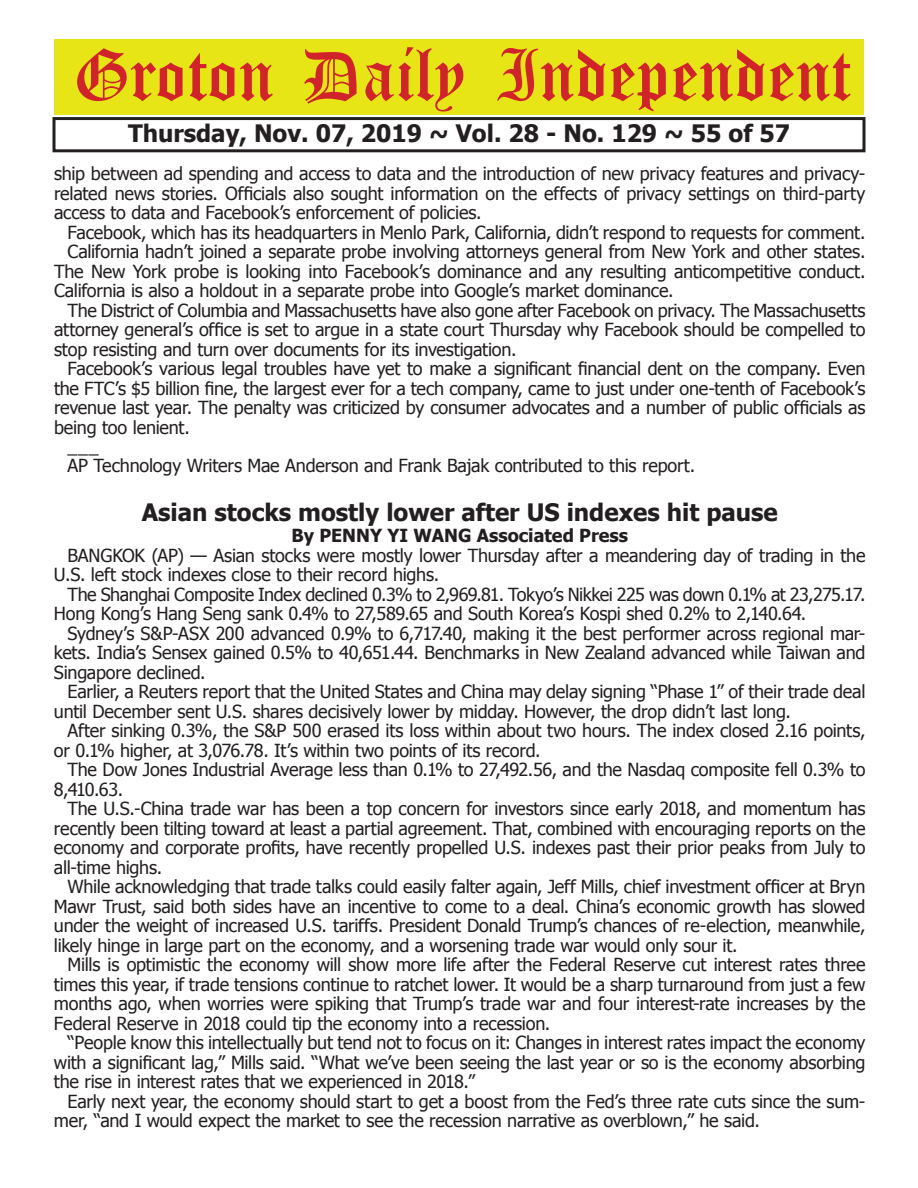
<style>
.page{position:relative;width:918px;height:1188px;background:#fff}
.page>*{position:absolute;margin:0;border:0;box-sizing:border-box;transform-origin:0 0}
.t1{font:54px "Old English Five";color:#d1232a}
.t2{font:700 24px "Tahoma";color:#231f20}
.t3{font:18px/19.5px "Tahoma";letter-spacing:-.015em;color:#231f20;text-align:justify}
.t4{font:700 18px "Tahoma";color:#231f20}
</style>
<div class="page">
<div style="left:52px;top:117px;width:814px;height:35px;border:3px solid #231f20"></div>
<div style="left:54px;top:40px;width:810px;height:75px;background:#e7e515"></div>
<h1 class="t1" style="left:73px;top:50px;width:779px">Groton Daily Independent</h1>
<h2 class="t2" style="left:128px;top:116px;width:664px">Thursday, Nov. 07, 2019 ~ Vol. 28 - No. 129 ~ 55 of 57</h2>
<p class="t3" style="left:54px;top:163px;width:813px">ship between ad spending and access to data and the introduction of new privacy features and privacy&shy;related news stories. Officials also sought information on the effects of privacy settings on third-party access to data and Facebook’s enforcement of policies.</p>
<p class="t3" style="left:68px;top:221px;width:799px">Facebook, which has its headquarters in Menlo Park, California, didn’t respond to requests for comment.</p>
<p class="t3" style="left:68px;top:241px;width:799px">California hadn’t joined a separate probe involving attorneys general from New York and other states.</p>
<p class="t3" style="left:54px;top:260px;width:813px">The New York probe is looking into Facebook’s dominance and any resulting anticompetitive conduct.</p>
<p class="t3" style="left:54px;top:280px;width:621px">California is also a holdout in a separate probe into Google’s market dominance.</p>
<p class="t3" style="left:68px;top:299px;width:799px">The District of Columbia and Massachusetts have also gone after Facebook on privacy. The Massachusetts</p>
<p class="t3" style="left:54px;top:319px;width:813px">attorney general’s office is set to argue in a state court Thursday why Facebook should be compelled to</p>
<p class="t3" style="left:54px;top:338px;width:464px">stop resisting and turn over documents for its investigation.</p>
<p class="t3" style="left:68px;top:358px;width:799px">Facebook’s various legal troubles have yet to make a significant financial dent on the company. Even</p>
<p class="t3" style="left:54px;top:377px;width:813px">the FTC’s $5 billion fine, the largest ever for a tech company, came to just under one-tenth of Facebook’s</p>
<p class="t3" style="left:54px;top:397px;width:813px">revenue last year. The penalty was criticized by consumer advocates and a number of public officials as</p>
<p class="t3" style="left:54px;top:416px;width:137px">being too lenient.</p>
<p class="t3" style="left:68px;top:436px;width:33px">___</p>
<p class="t3" style="left:68px;top:455px;width:629px">AP Technology Writers Mae Anderson and Frank Bajak contributed to this report.</p>
<h2 class="t2" style="left:142px;top:495px;width:638px">Asian stocks mostly lower after US indexes hit pause</h2>
<p class="t4" style="left:291px;top:523px;width:338px">By PENNY YI WANG Associated Press</p>
<p class="t3" style="left:54px;top:545px;width:813px;text-indent:14px">BANGKOK (AP) — Asian stocks were mostly lower Thursday after a meandering day of trading in the<br>U.S. left stock indexes close to their record highs.</p>
<p class="t3" style="left:54px;top:584px;width:813px;text-indent:14px">The Shanghai Composite Index declined 0.3% to 2,969.81. Tokyo’s Nikkei 225 was down 0.1% at 23,275.17.<br>Hong Kong’s Hang Seng sank 0.4% to 27,589.65 and South Korea’s Kospi shed 0.2% to 2,140.64.</p>
<p class="t3" style="left:54px;top:623px;width:813px;text-indent:13px">Sydney’s S&amp;P-ASX 200 advanced 0.9% to 6,717.40, making it the best performer across regional mar&shy;kets. India’s Sensex gained 0.5% to 40,651.44. Benchmarks in New Zealand advanced while Taiwan and Singapore declined.</p>
<p class="t3" style="left:54px;top:681px;width:813px;text-indent:14px">Earlier, a Reuters report that the United States and China may delay signing “Phase 1” of their trade deal until December sent U.S. shares decisively lower by midday. However, the drop didn’t last long.</p>
<p class="t3" style="left:54px;top:720px;width:813px;text-indent:14px">After sinking 0.3%, the S&amp;P 500 erased its loss within about two hours. The index closed 2.16 points, or 0.1% higher, at 3,076.78. It’s within two points of its record.</p>
<p class="t3" style="left:54px;top:759px;width:813px;text-indent:14px">The Dow Jones Industrial Average less than 0.1% to 27,492.56, and the Nasdaq composite fell 0.3% to<br>8,410.63.</p>
<p class="t3" style="left:54px;top:798px;width:813px;text-indent:14px">The U.S.-China trade war has been a top concern for investors since early 2018, and momentum has recently been tilting toward at least a partial agreement. That, combined with encouraging reports on the economy and corporate profits, have recently propelled U.S. indexes past their prior peaks from July to all-time highs.</p>
<p class="t3" style="left:54px;top:876px;width:813px;text-indent:14px">While acknowledging that trade talks could easily falter again, Jeff Mills, chief investment officer at Bryn Mawr Trust, said both sides have an incentive to come to a deal. China’s economic growth has slowed under the weight of increased U.S. tariffs. President Donald Trump’s chances of re-election, meanwhile, likely hinge in large part on the economy, and a worsening trade war would only sour it.</p>
<p class="t3" style="left:54px;top:954px;width:813px;text-indent:14px">Mills is optimistic the economy will show more life after the Federal Reserve cut interest rates three times this year, if trade tensions continue to ratchet lower. It would be a sharp turnaround from just a few months ago, when worries were spiking that Trump’s trade war and four interest-rate increases by the Federal Reserve in 2018 could tip the economy into a recession.</p>
<p class="t3" style="left:54px;top:1032px;width:813px;text-indent:14px">“People know this intellectually but tend not to focus on it: Changes in interest rates impact the economy with a significant lag,” Mills said. “What we’ve been seeing the last year or so is the economy absorbing the rise in interest rates that we experienced in 2018.”</p>
<p class="t3" style="left:54px;top:1091px;width:813px;text-indent:14px">Early next year, the economy should start to get a boost from the Fed’s three rate cuts since the sum&shy;mer, “and I would expect the market to see the recession narrative as overblown,” he said.</p>
</div>
